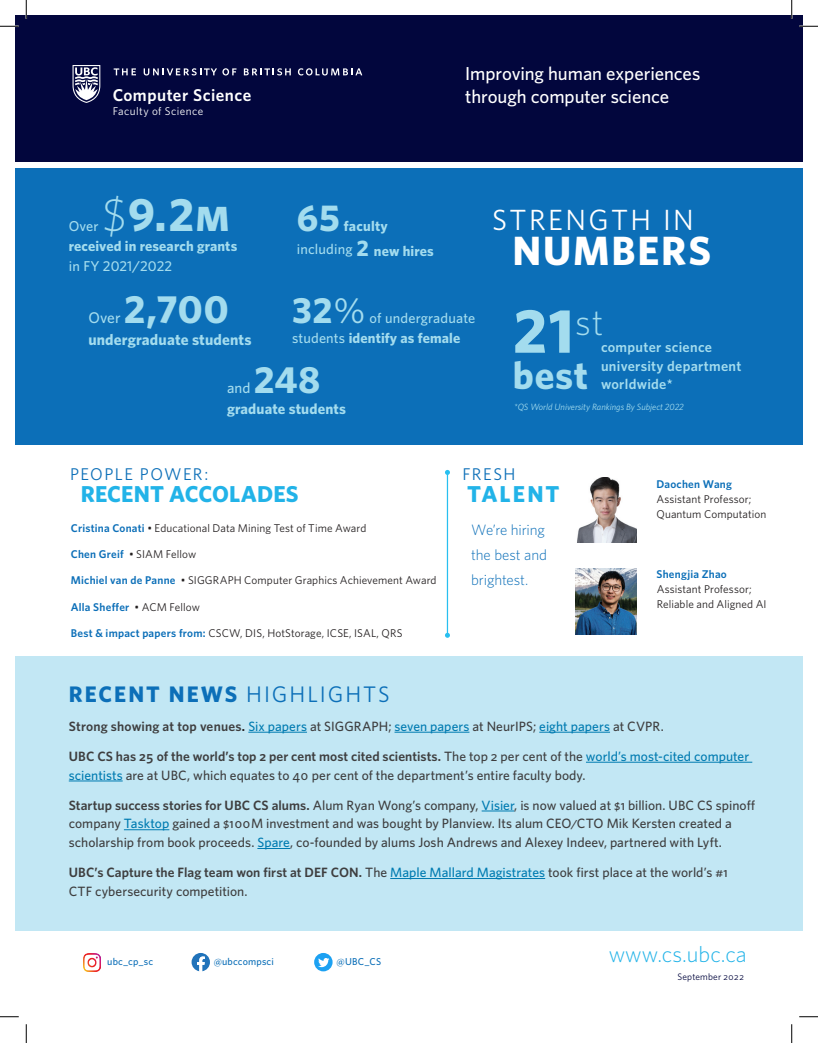
<style>
.page{position:relative;width:818px;height:1043px;background:#fff}
.page>*{position:absolute;margin:0;border:0;box-sizing:border-box;transform-origin:0 0}
.t1{font:700 62.38px "Whitney";color:#a3dcee}
.t2{font:700 46.75px "Whitney";color:#a3dcee}
.Title_Nested{font:700 41px "Whitney";letter-spacing:.045em;color:#fff}
.t3{font:700 39.38px "Whitney";color:#a3dcee}
.t4{font:700 39px "Whitney";color:#a3dcee}
.t5{font:700 37.88px "Whitney";color:#a3dcee}
.t6{font:700 37.5px "Whitney";color:#a3dcee}
.t7{font:700 36.38px "Whitney";color:#a3dcee}
.Title_Nested-2{font:29.25px "Whitney";letter-spacing:.085em;color:#fff}
.Title_Nested-3{font:700 23px "Whitney";letter-spacing:.005em;color:#22b3e8}
.Title_Nested-4{font:700 22.5px "Whitney";letter-spacing:.09em;color:#0c6fb8}
.t8{font:300 22.5px "Whitney";color:#22b3e8}
.Body{font:500 18.75px/22.5px "Whitney";letter-spacing:-.005em;color:#fff}
.Body-2{font:600 17.12px "Whitney";letter-spacing:.03em;color:#fff}
.Title_Nested-5{font:17px "Whitney";letter-spacing:.085em;color:#0c6fb8}
.t9{font:700 15.5px "Whitney";letter-spacing:.01em;color:#a3dcee}
.t10{font:500 15.5px "Whitney";color:#a3dcee}
.t11{font:300 15px/25px "Whitney";letter-spacing:-.005em;color:#0c6fb8}
.t12{font:700 14.88px "Whitney";letter-spacing:.01em;color:#a3dcee}
.t13{font:500 14.88px "Whitney";color:#a3dcee}
.t14{font:500 14.25px/20px "Whitney";letter-spacing:.01em;color:#a3dcee}
.t15{font:700 14.25px/20px "Whitney";letter-spacing:.01em;color:#a3dcee}
.t16{font:600 14.25px/18.2px "Whitney";letter-spacing:.02em;color:#a3dcee}
.Body-3{font:500 13.5px/18.8px "Whitney";color:#3e3e3f}
.Body-4{font:500 13.5px "Whitney";letter-spacing:.005em;color:#007bb1}
.names_with_photos{font:11.25px/15px "Whitney";letter-spacing:.01em;color:#231f20}
.names_with_photos-2{font:600 11.25px "Whitney";letter-spacing:.02em;color:#0c6fb8}
.Body-5{font:11.25px "Whitney";letter-spacing:.035em;color:#fff}
.Body-6{font:500 10px "Whitney";letter-spacing:.015em;color:#0c6fb8}
.Body-7{font:9.38px "Whitney";letter-spacing:.02em;color:#02063d}
.t17{font:italic 9.12px "Whitney";color:#a3dcee}
.s1{font-weight:300}
.s2{font-family:"Whitney Bold SC";font-weight:400}
.s3{font-weight:500}
.s4{font-weight:700}
.s5{font-size:22.5px}
.s6{font-weight:400}
.s7{font-weight:600;color:#0c6fb8}
.s8{font-weight:400;color:#231f20}
.s9{font-weight:600;color:#3e3e3f}
.s10{font-weight:600;color:#231f20}
.s11{color:#3e3e3f}
.s12{font-weight:600}
.s13{color:#007bb1}
</style>
<div class="page">
<div style="left:15px;top:168px;width:787px;height:276px;background:#0c6fb8"></div>
<div style="left:15px;top:15px;width:787px;height:146px;background:#02063d"></div>
<img style="left:577px;top:477px;width:59px;height:65px">
<img style="left:575px;top:568px;width:61px;height:66px">
<hr style="left:447px;top:472px;width:1px;height:163px;background:#28bff0">
<svg style="left:445px;top:470px;width:5px;height:5px"></svg>
<svg style="left:445px;top:632px;width:5px;height:6px"></svg>
<svg style="left:191px;top:953px;width:19px;height:18px"></svg>
<div style="left:314px;top:953px;width:18px;height:18px;background:#1ca1f2;border-radius:50%"></div>
<svg style="left:318px;top:958px;width:11px;height:9px"></svg>
<img style="left:83px;top:953px;width:18px;height:18px">
<div style="left:15px;top:656px;width:787px;height:275px;background:#c2e7f4"></div>
<hr style="left:248px;top:732px;width:59px;height:1px;background:#007bb1">
<hr style="left:394px;top:732px;width:75px;height:1px;background:#007bb1">
<hr style="left:539px;top:732px;width:71px;height:1px;background:#007bb1">
<hr style="left:586px;top:762px;width:166px;height:1px;background:#007bb1">
<hr style="left:69px;top:780px;width:54px;height:1px;background:#007bb1">
<hr style="left:481px;top:810px;width:33px;height:1px;background:#007bb1">
<hr style="left:124px;top:829px;width:45px;height:1px;background:#007bb1">
<hr style="left:257px;top:848px;width:33px;height:1px;background:#007bb1">
<hr style="left:390px;top:878px;width:155px;height:1px;background:#007bb1">
<svg style="left:72px;top:65px;width:28px;height:38px"></svg>
<svg style="left:114px;top:68px;width:22px;height:7px"></svg>
<svg style="left:144px;top:68px;width:92px;height:7px"></svg>
<svg style="left:244px;top:68px;width:47px;height:7px"></svg>
<svg style="left:298px;top:68px;width:64px;height:7px"></svg>
<svg style="left:0;top:25px;width:19px;height:2px"></svg>
<svg style="left:799px;top:25px;width:19px;height:2px"></svg>
<svg style="left:0;top:1016px;width:19px;height:1px"></svg>
<svg style="left:799px;top:1016px;width:19px;height:1px"></svg>
<svg style="left:25px;top:0;width:2px;height:19px"></svg>
<svg style="left:25px;top:1024px;width:2px;height:18px"></svg>
<svg style="left:790px;top:0;width:2px;height:19px"></svg>
<svg style="left:791px;top:1024px;width:1px;height:18px"></svg>
<p class="Body-2" style="left:113px;top:84px;width:140px">Computer Science</p>
<p class="Body-5" style="left:113px;top:104px;width:92px">Faculty of Science</p>
<p class="t2" style="left:102px;top:183px;width:130px"><span class="s1">$</span>9.2<span class="s2">m</span></p>
<p class="t15" style="left:69px;top:236px;width:170px">received in research grants <span class="s3">in FY 2021/2022</span></p>
<p class="t14" style="left:69px;top:216px;width:31px">Over</p>
<p class="Body" style="left:465px;top:62px;width:236px">Improving human experiences through computer science</p>
<p class="t6" style="left:297px;top:193px;width:45px">65</p>
<p class="t14" style="left:297px;top:215px;width:93px;line-height:22.5px;text-indent:47px"><span class="s4">faculty </span>including</p>
<p class="t15" style="left:356px;top:240px;width:79px"><span class="s5">2</span> new hires</p>
<p class="Title_Nested-2" style="left:492px;top:200px;width:203px">STRENGTH IN</p>
<p class="Title_Nested" style="left:512px;top:223px;width:200px">NUMBERS</p>
<p class="t3" style="left:124px;top:283px;width:106px">2,700</p>
<p class="t9" style="left:88px;top:329px;width:165px">undergraduate students</p>
<p class="t10" style="left:88px;top:308px;width:34px">Over</p>
<p class="t7" style="left:292px;top:286px;width:75px">32<span class="s6">%</span></p>
<p class="t14" style="left:292px;top:308px;width:185px;text-indent:78px">of undergraduate students <span class="s4">identify as female</span></p>
<p class="t5" style="left:254px;top:354px;width:68px">248</p>
<p class="t12" style="left:227px;top:398px;width:120px">graduate students</p>
<p class="t13" style="left:227px;top:378px;width:25px">and</p>
<p class="t1" style="left:512px;top:289px;width:92px">21<sup>st</sup></p>
<p class="t4" style="left:512px;top:349px;width:77px">best</p>
<p class="t16" style="left:601px;top:338px;width:142px">computer science university department worldwide*</p>
<p class="t17" style="left:514px;top:401px;width:171px">*QS World University Rankings By Subject 2022</p>
<p class="Title_Nested-5" style="left:70px;top:462px;width:140px">PEOPLE POWER:</p>
<p class="Title_Nested-3" style="left:81px;top:479px;width:219px">RECENT ACCOLADES</p>
<p class="names_with_photos" style="left:71px;top:520px;width:297px"><span class="s7">Cristina Conati</span> • Educational Data Mining Test of Time Award</p>
<p class="names_with_photos" style="left:71px;top:546px;width:127px"><span class="s7">Chen Greif</span> • SIAM Fellow</p>
<p class="names_with_photos" style="left:71px;top:572px;width:367px"><span class="s7">Michiel van de Panne</span> • SIGGRAPH Computer Graphics Achievement Award</p>
<p class="names_with_photos-2" style="left:71px;top:599px;width:130px">Alla Sheffer <span class="s8">• ACM Fellow</span></p>
<p class="names_with_photos" style="left:71px;top:625px;width:333px"><span class="s7">Best &amp; impact papers from:</span> CSCW, DIS, HotStorage, ICSE, ISAL, QRS</p>
<p class="Title_Nested-5" style="left:462px;top:462px;width:55px">FRESH</p>
<p class="Title_Nested-3" style="left:467px;top:479px;width:94px">TALENT</p>
<p class="t11" style="left:471px;top:516px;width:77px">We’re hiring the best and brightest.</p>
<p class="names_with_photos-2" style="left:656px;top:476px;width:77px">Daochen Wang</p>
<p class="names_with_photos" style="left:656px;top:491px;width:112px">Assistant Professor;<br>Quantum Computation</p>
<p class="names_with_photos-2" style="left:656px;top:566px;width:72px">Shengjia Zhao</p>
<p class="names_with_photos" style="left:656px;top:581px;width:96px">Assistant Professor;</p>
<p class="names_with_photos" style="left:656px;top:596px;width:111px">Reliable and Aligned AI</p>
<p class="Title_Nested-4" style="left:69px;top:679px;width:322px">RECENT NEWS <span class="s6">HIGHLIGHTS</span></p>
<p class="Body-4" style="left:69px;top:717px;width:596px"><span class="s9">Strong showing at top venues</span><span class="s10">.</span> Six papers <span class="s11">at SIGGRAPH;</span> seven papers <span class="s11">at NeurIPS;</span> eight papers <span class="s11">at CVPR.</span></p>
<p class="Body-3" style="left:69px;top:746px;width:682px"><span class="s12">UBC CS has 25 of the world’s top 2 per cent most cited scientists.</span> The top 2 per cent of the <span class="s13">world’s most-cited computer scientists</span> are at UBC, which equates to 40 per cent of the department’s entire faculty body.</p>
<p class="Body-3" style="left:69px;top:795px;width:687px"><span class="s12">Startup success stories for UBC CS alums.</span> Alum Ryan Wong’s company, <span class="s13">Visier</span>, is now valued at $1 billion. UBC CS spinoff company <span class="s13">Tasktop</span> gained a $100M investment and was bought by Planview. Its alum CEO/CTO Mik Kersten created a scholarship from book proceeds. <span class="s13">Spare</span>, co-founded by alums Josh Andrews and Alexey Indeev, partnered with Lyft.</p>
<p class="Body-3" style="left:69px;top:862px;width:660px"><span class="s12">UBC’s Capture the Flag team won first at DEF CON.</span> The <span class="s13">Maple Mallard Magistrates</span> took first place at the world’s #1<br>CTF cybersecurity competition.</p>
<p class="Body-6" style="left:107px;top:955px;width:47px">ubc_cp_sc</p>
<p class="Body-6" style="left:214px;top:955px;width:62px">@ubccompsci</p>
<p class="Body-6" style="left:336px;top:955px;width:46px">@UBC_CS</p>
<p class="t8" style="left:608px;top:939px;width:139px">www.cs.ubc.ca</p>
<p class="Body-7" style="left:677px;top:970px;width:68px">September 2022</p>
</div>
